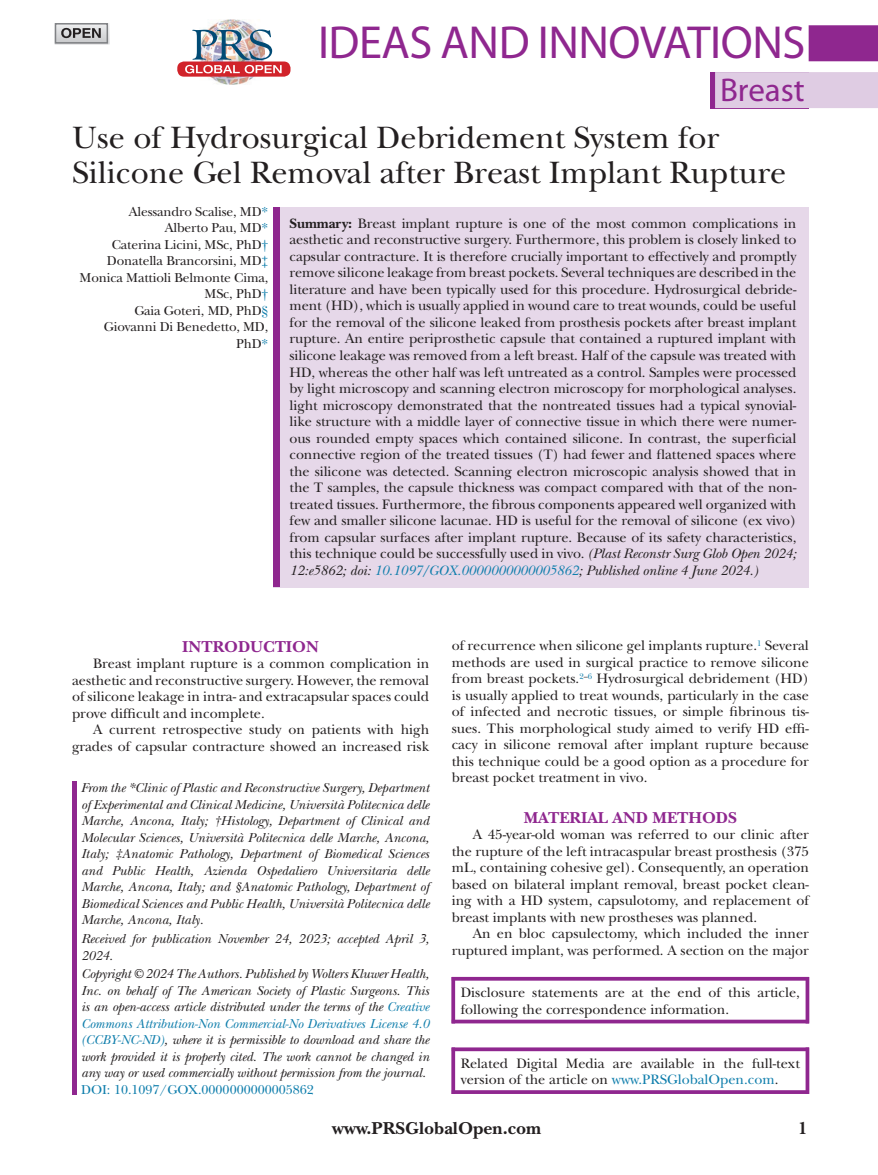
<style>
.page{position:relative;width:878px;height:1175px;background:#fff}
.page>*{position:absolute;margin:0;border:0;box-sizing:border-box;transform-origin:0 0}
.t1{font:46.5px "Myriad Pro";letter-spacing:-.01em;color:#8f278f}
.t2{font:33px "Myriad Pro";color:#8f278f}
.t3{font:32.25px/34.5px "New Baskerville Std";color:#231f20}
.t4{font:700 18px "New Baskerville Std";color:#231f20}
.t5{font:700 16.5px "New Baskerville Std";color:#8f278f}
.t6{font:14.25px/16.5px "New Baskerville Std";color:#231f20;text-align:justify}
.t7{font:italic 13.5px/16.5px "New Baskerville Std";color:#231f20;text-align:justify}
.t8{font:13.5px/16.5px "New Baskerville Std";letter-spacing:-.01em;color:#231f20;text-align:right}
.t9{font:13.5px "New Baskerville Std";color:#0f7eac}
.s1{color:#0f7eac}
.s2{font-weight:700}
.s3{font-style:italic}
.s4{font-style:italic;color:#0f7eac}
</style>
<div class="page">
<div style="left:710px;top:72px;width:98px;height:36px;background:#8f278f"></div>
<div style="left:715px;top:72px;width:163px;height:36px;background:#dfcce3"></div>
<div style="left:808px;top:25px;width:70px;height:36px;background:#8f278f"></div>
<img style="left:208px;top:20px;width:48px;height:64px">
<svg style="left:177px;top:61px;width:113px;height:16px"></svg>
<img style="left:185px;top:29px;width:96px;height:44px">
<div style="left:274px;top:126px;width:534px;height:461px;background:#e6d8e9"></div>
<div style="left:274px;top:205px;width:6px;height:382px;background:#8f278f"></div>
<hr style="left:72px;top:781px;width:4px;height:149px;background:#8f278f">
<hr style="left:72px;top:930px;width:4px;height:35px;background:#8f278f">
<hr style="left:72px;top:965px;width:4px;height:118px;background:#8f278f">
<hr style="left:72px;top:1081px;width:4px;height:13px;background:#8f278f">
<div style="left:272px;top:126px;width:536px;height:80px;background:#fff"></div>
<img style="left:54px;top:23px;width:55px;height:22px">
<svg style="left:451px;top:977px;width:4px;height:46px"></svg>
<svg style="left:805px;top:977px;width:4px;height:46px"></svg>
<svg style="left:452px;top:976px;width:356px;height:4px"></svg>
<svg style="left:452px;top:1019px;width:356px;height:4px"></svg>
<svg style="left:451px;top:1047px;width:4px;height:47px"></svg>
<svg style="left:805px;top:1047px;width:4px;height:47px"></svg>
<svg style="left:452px;top:1047px;width:356px;height:4px"></svg>
<svg style="left:452px;top:1090px;width:356px;height:4px"></svg>
<div style="left:55px;top:23px;width:53px;height:21px;border:2px solid #808285"></div>
<svg style="left:61px;top:28px;width:40px;height:10px"></svg>
<h1 class="t1" style="left:318px;top:14px;width:489px">IDEAS AND INNOVATIONS</h1>
<h2 class="t2" style="left:720px;top:69px;width:86px">BREAST</h2>
<h3 class="t3" style="left:72px;top:121px;width:716px">Use of Hydrosurgical Debridement System for<br>Silicone Gel Removal after Breast Implant Rupture</h3>
<p class="t8" style="left:80px;top:203px;width:190px">Alessandro Scalise, MD<span class="s1">*<br></span>Alberto Pau, MD<span class="s1">*<br></span>Caterina Licini, MSc, PhD<span class="s1">†<br></span>Donatella Brancorsini, MD<span class="s1">‡<br></span>Monica Mattioli Belmonte Cima,<br>MSc, PhD<span class="s1">†<br></span>Gaia Goteri, MD, PhD<span class="s1">§<br></span>Giovanni Di Benedetto, MD,<br>PhD<span class="s1">*</span></p>
<p class="t6" style="left:289px;top:215px;width:508px"><span class="s2">Summary:</span> Breast implant rupture is one of the most common complications in aesthetic and reconstructive surgery. Furthermore, this problem is closely linked to capsular contracture. It is therefore crucially important to effectively and promptly remove silicone leakage from breast pockets. Several techniques are described in the literature and have been typically used for this procedure. Hydrosurgical debride&shy;ment (HD), which is usually applied in wound care to treat wounds, could be useful for the removal of the silicone leaked from prosthesis pockets after breast implant rupture. An entire periprosthetic capsule that contained a ruptured implant with silicone leakage was removed from a left breast. Half of the capsule was treated with HD, whereas the other half was left untreated as a control. Samples were processed by light microscopy and scanning electron microscopy for morphological analyses. light microscopy demonstrated that the nontreated tissues had a typical synovial&shy;like structure with a middle layer of connective tissue in which there were numer&shy;ous rounded empty spaces which contained silicone. In contrast, the superficial connective region of the treated tissues (T) had fewer and flattened spaces where the silicone was detected. Scanning electron microscopic analysis showed that in the T samples, the capsule thickness was compact compared with that of the non&shy;treated tissues. Furthermore, the fibrous components appeared well organized with few and smaller silicone lacunae. HD is useful for the removal of silicone (ex vivo) from capsular surfaces after implant rupture. Because of its safety characteristics, this technique could be successfully used in vivo. <span class="s3">(Plast Reconstr Surg Glob Open 2024; 12:e5862; doi:</span> <span class="s4">10.1097/GOX.0000000000005862</span><span class="s3">; Published online 4 June 2024.)</span></p>
<p class="t5" style="left:182px;top:637px;width:138px">INTRODUCTION</p>
<p class="t6" style="left:72px;top:655px;width:359px;text-indent:21px">Breast implant rupture is a common complication in aesthetic and reconstructive surgery. However, the removal of silicone leakage in intra- and extracapsular spaces could prove difficult and incomplete.</p>
<p class="t6" style="left:72px;top:721px;width:359px;text-align:right">A current retrospective study on patients with high grades of capsular contracture showed an increased risk</p>
<p class="t7" style="left:81px;top:779px;width:350px">From the *Clinic of Plastic and Reconstructive Surgery, Department of Experimental and Clinical Medicine, Università Politecnica delle Marche, Ancona, Italy; †Histology, Department of Clinical and Molecular Sciences, Università Politecnica delle Marche, Ancona, Italy; ‡Anatomic Pathology, Department of Biomedical Sciences and Public Health, Azienda Ospedaliero Universitaria delle Marche, Ancona, Italy; and §Anatomic Pathology, Department of Biomedical Sciences and Public Health, Università Politecnica delle Marche, Ancona, Italy.</p>
<p class="t7" style="left:81px;top:930px;width:349px">Received for publication November 24, 2023; accepted April 3,<br>2024.</p>
<p class="t7" style="left:81px;top:965px;width:350px">Copyright © 2024 The Authors. Published by Wolters Kluwer Health, Inc. on behalf of The American Society of Plastic Surgeons. This is an open-access article distributed under the terms of the <span class="s1">Creative Commons Attribution-Non Commercial-No Derivatives License 4.0 (CCBY-NC-ND)</span>, where it is permissible to download and share the work provided it is properly cited. The work cannot be changed in any way or used commercially without permission from the journal.</p>
<p class="t9" style="left:81px;top:1081px;width:234px">DOI: 10.1097/GOX.0000000000005862</p>
<p class="t6" style="left:451px;top:637px;width:359px">of recurrence when silicone gel implants rupture.<sup>1</sup> Several methods are used in surgical practice to remove silicone from breast pockets.<sup>2</sup><sup>–</sup><sup>6</sup> Hydrosurgical debridement (HD) is usually applied to treat wounds, particularly in the case of infected and necrotic tissues, or simple fibrinous tis&shy;sues. This morphological study aimed to verify HD effi&shy;cacy in silicone removal after implant rupture because this technique could be a good option as a procedure for breast pocket treatment in vivo.</p>
<p class="t5" style="left:523px;top:808px;width:215px">MATERIAL AND METHODS</p>
<p class="t6" style="left:451px;top:826px;width:359px;text-indent:21px">A 45-year-old woman was referred to our clinic after the rupture of the left intracaspular breast prosthesis (375 mL, containing cohesive gel). Consequently, an operation based on bilateral implant removal, breast pocket clean&shy;ing with a HD system, capsulotomy, and replacement of breast implants with new prostheses was planned.</p>
<p class="t6" style="left:451px;top:925px;width:359px;text-align:right">An en bloc capsulectomy, which included the inner ruptured implant, was performed. A section on the major</p>
<p class="t6" style="left:460px;top:984px;width:341px">Disclosure statements are at the end of this article, following the correspondence information.</p>
<p class="t6" style="left:460px;top:1054px;width:341px">Related Digital Media are available in the full-text version of the article on <span class="s1">www.PRSGlobalOpen.com</span>.</p>
<p class="t4" style="left:332px;top:1118px;width:210px">www.PRSGlobalOpen.com</p>
<p class="t4" style="left:798px;top:1118px;width:11px">1</p>
</div>
